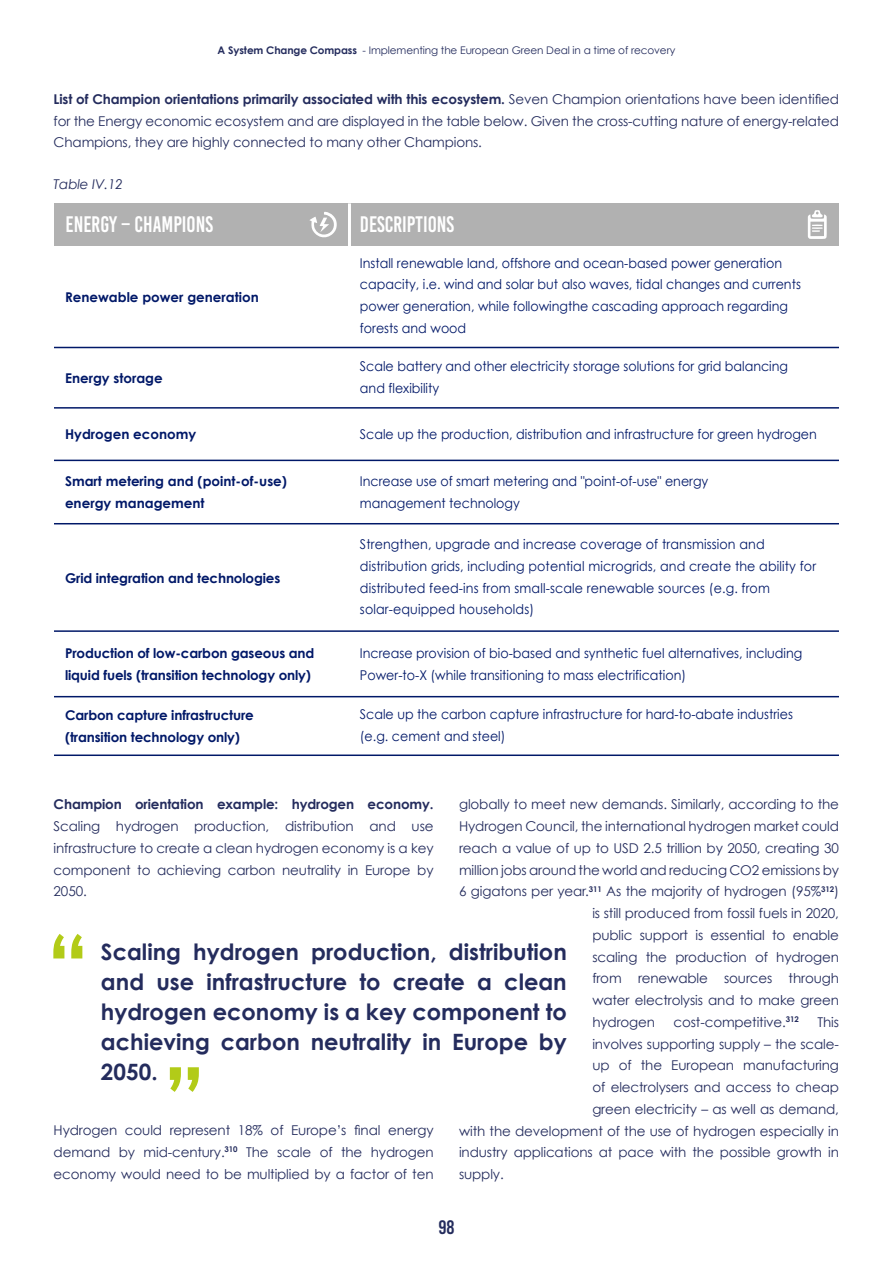
<style>
.page{position:relative;width:893px;height:1263px;background:#fff}
.page>*{position:absolute;margin:0;border:0;box-sizing:border-box;transform-origin:0 0}
.SYSTEMIQ_paragraph{font:700 90px "Century Gothic";color:#b2cb18}
.Quotes{font:700 22.5px/30px "Century Gothic";color:#242c5d;text-align:justify}
.t1{font:22.5px "Bebas Kai";color:#fff;scale:.94 1}
.t2{font:19.5px "Bebas Kai";color:#242c5d}
.SYSTEMIQ_paragraph-2{font:13.5px/21.8px "Century Gothic";letter-spacing:-.01em;color:#242c5d;text-align:justify}
.t3{font:13.5px/21.8px "Century Gothic";color:#001868;scale:.94 1}
.t4{font:700 13.5px/21.8px "Century Gothic";letter-spacing:-.01em;color:#001868}
.SYSTEMIQ_paragraph-3{font:italic 13.5px "Century Gothic";letter-spacing:-.01em;color:#242c5d}
.t5{font:10.5px "Century Gothic";letter-spacing:-.01em;color:#242c5d}
.s1{font-weight:700}
</style>
<div class="page">
<div style="left:349px;top:203px;width:490px;height:43px;background:#b1b1b1"></div>
<div style="left:54px;top:203px;width:295px;height:43px;background:#b1b1b1"></div>
<svg style="left:808px;top:210px;width:19px;height:29px"></svg>
<svg style="left:309px;top:212px;width:28px;height:26px"></svg>
<hr style="left:348px;top:203px;width:3px;height:554px;background:#fff">
<hr style="left:54px;top:347px;width:785px;height:1px;background:#001868">
<hr style="left:54px;top:407px;width:785px;height:2px;background:#001868">
<hr style="left:54px;top:460px;width:785px;height:1px;background:#001868">
<hr style="left:54px;top:523px;width:785px;height:1px;background:#001868">
<hr style="left:54px;top:630px;width:785px;height:2px;background:#001868">
<hr style="left:54px;top:696px;width:785px;height:1px;background:#001868">
<hr style="left:54px;top:754px;width:785px;height:2px;background:#001868">
<p class="t5" style="left:218px;top:44px;width:459px"><span class="s1">A System Change Compass</span> - Implementing the European Green Deal in a time of recovery</p>
<p class="SYSTEMIQ_paragraph-2" style="left:54px;top:88px;width:787px"><span class="s1">List of Champion orientations primarily associated with this ecosystem.</span> Seven Champion orientations have been identified for the Energy economic ecosystem and are displayed in the table below. Given the cross-cutting nature of energy-related Champions, they are highly connected to many other Champions.</p>
<p class="SYSTEMIQ_paragraph-3" style="left:54px;top:176px;width:71px">Table IV.12</p>
<p class="t1" style="left:66px;top:212px;width:158px">ENERGY – CHAMPIONS</p>
<p class="t1" style="left:360px;top:212px;width:102px">DESCRIPTIONS</p>
<p class="t4" style="left:65px;top:285px;width:195px">Renewable power generation</p>
<p class="t4" style="left:65px;top:366px;width:99px">Energy storage</p>
<p class="t4" style="left:65px;top:422px;width:133px">Hydrogen economy</p>
<p class="t4" style="left:65px;top:470px;width:223px">Smart metering and (point-of-use) energy management</p>
<p class="t4" style="left:65px;top:567px;width:217px">Grid integration and technologies</p>
<p class="t4" style="left:65px;top:642px;width:251px">Production of low-carbon gaseous and liquid fuels (transition technology only)</p>
<p class="t4" style="left:65px;top:704px;width:190px">Carbon capture infrastructure (transition technology only)</p>
<p class="t3" style="left:360px;top:252px;width:471px">Install renewable land, offshore and ocean-based power generation capacity, i.e. wind and solar but also waves, tidal changes and currents power generation, while followingthe cascading approach regarding forests and wood</p>
<p class="t3" style="left:360px;top:355px;width:457px">Scale battery and other electricity storage solutions for grid balancing and flexibility</p>
<p class="t3" style="left:360px;top:423px;width:488px">Scale up the production, distribution and infrastructure for green hydrogen</p>
<p class="t3" style="left:360px;top:470px;width:372px">Increase use of smart metering and "point-of-use" energy management technology</p>
<p class="t3" style="left:360px;top:533px;width:487px">Strengthen, upgrade and increase coverage of transmission and distribution grids, including potential microgrids, and create the ability for distributed feed-ins from small-scale renewable sources (e.g. from solar-equipped households)</p>
<p class="t3" style="left:360px;top:642px;width:472px">Increase provision of bio-based and synthetic fuel alternatives, including<br>Power-to-X (while transitioning to mass electrification)</p>
<p class="t3" style="left:360px;top:703px;width:462px">Scale up the carbon capture infrastructure for hard-to-abate industries (e.g. cement and steel)</p>
<p class="SYSTEMIQ_paragraph-2" style="left:54px;top:793px;width:381px"><span class="s1">Champion orientation example: hydrogen economy.<br></span>Scaling hydrogen production, distribution and use infrastructure to create a clean hydrogen economy is a key component to achieving carbon neutrality in Europe by 2050.</p>
<p class="SYSTEMIQ_paragraph-2" style="left:459px;top:793px;width:381px">globally to meet new demands. Similarly, according to the</p>
<p class="SYSTEMIQ_paragraph-2" style="left:459px;top:815px;width:381px">Hydrogen Council, the international hydrogen market could</p>
<p class="SYSTEMIQ_paragraph-2" style="left:459px;top:837px;width:381px">reach a value of up to USD 2.5 trillion by 2050, creating 30</p>
<p class="SYSTEMIQ_paragraph-2" style="left:459px;top:859px;width:381px">million jobs around the world and reducing CO2 emissions by</p>
<p class="SYSTEMIQ_paragraph-2" style="left:459px;top:880px;width:381px">6 gigatons per year.<sup>311</sup> As the majority of hydrogen (95%<sup>312</sup>)</p>
<p class="SYSTEMIQ_paragraph-2" style="left:592px;top:902px;width:248px">is still produced from fossil fuels in 2020,</p>
<p class="SYSTEMIQ_paragraph-2" style="left:592px;top:924px;width:248px">public support is essential to enable</p>
<p class="SYSTEMIQ_paragraph-2" style="left:592px;top:946px;width:248px">scaling the production of hydrogen</p>
<p class="SYSTEMIQ_paragraph-2" style="left:592px;top:967px;width:248px">from renewable sources through</p>
<p class="SYSTEMIQ_paragraph-2" style="left:592px;top:989px;width:248px">water electrolysis and to make green</p>
<p class="SYSTEMIQ_paragraph-2" style="left:592px;top:1011px;width:64px">hydrogen</p>
<p class="SYSTEMIQ_paragraph-2" style="left:673px;top:1011px;width:127px">cost-competitive.<sup>312</sup></p>
<p class="SYSTEMIQ_paragraph-2" style="left:817px;top:1011px;width:23px">This</p>
<p class="SYSTEMIQ_paragraph-2" style="left:592px;top:1033px;width:248px">involves supporting supply – the scale-</p>
<p class="SYSTEMIQ_paragraph-2" style="left:592px;top:1054px;width:248px">up of the European manufacturing</p>
<p class="SYSTEMIQ_paragraph-2" style="left:592px;top:1076px;width:248px">of electrolysers and access to cheap</p>
<p class="SYSTEMIQ_paragraph-2" style="left:592px;top:1098px;width:248px">green electricity – as well as demand,</p>
<p class="SYSTEMIQ_paragraph-2" style="left:459px;top:1120px;width:381px">with the development of the use of hydrogen especially in</p>
<p class="SYSTEMIQ_paragraph-2" style="left:459px;top:1141px;width:381px">industry applications at pace with the possible growth in</p>
<p class="SYSTEMIQ_paragraph-2" style="left:459px;top:1163px;width:46px">supply.</p>
<p class="SYSTEMIQ_paragraph" style="left:46px;top:911px;width:45px">“</p>
<p class="Quotes" style="left:101px;top:936px;width:467px">Scaling hydrogen production, distribution and use infrastructure to create a clean hydrogen economy is a key component to achieving carbon neutrality in Europe by 2050.</p>
<p class="SYSTEMIQ_paragraph" style="left:206px;top:1115px;width:45px;rotate:-180deg">“</p>
<p class="SYSTEMIQ_paragraph-2" style="left:54px;top:1119px;width:381px">Hydrogen could represent 18% of Europe’s final energy demand by mid-century.<sup>310</sup> The scale of the hydrogen economy would need to be multiplied by a factor of ten</p>
<h3 class="t2" style="left:438px;top:1217px;width:18px">98</h3>
</div>
